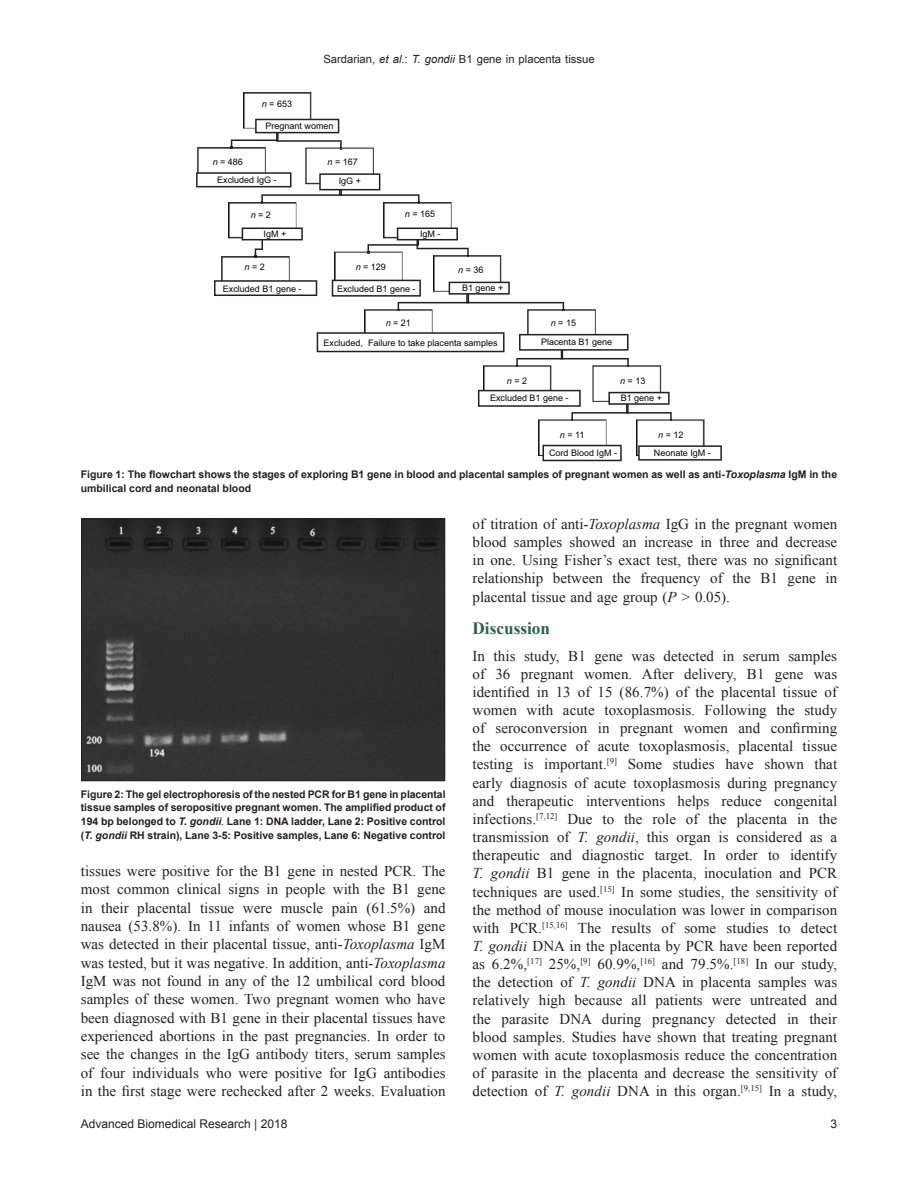
<style>
.page{position:relative;width:918px;height:1188px;background:#fff}
.page>*{position:absolute;margin:0;border:0;box-sizing:border-box;transform-origin:0 0}
.t1{font:700 17.25px "Times New Roman";color:#286446}
.TX{font:15px/18.1px "Times New Roman";color:#231f20;text-align:justify}
.t2{font:12px "Arial";color:#231f20}
.t3{font:11.25px "Arial";color:#231f20}
.FGC{font:700 10.5px/13.6px "Arial";color:#231f20;text-align:justify}
.t4{font:9px/17.2px "Arial";color:#040503}
.s1{font-style:italic}
.s2{font-weight:400;font-style:italic}
</style>
<div class="page">
<img style="left:83px;top:521px;width:360px;height:258px">
<div style="left:81px;top:519px;width:364px;height:262px;border:1px solid #231f20"></div>
<img style="left:243px;top:92px;width:68px;height:27px">
<img style="left:197px;top:147px;width:69px;height:25px">
<img style="left:305px;top:148px;width:69px;height:24px">
<svg style="left:231px;top:119px;width:111px;height:30px"></svg>
<img style="left:228px;top:203px;width:68px;height:35px">
<img style="left:221px;top:256px;width:69px;height:24px">
<svg style="left:242px;top:228px;width:61px;height:29px"></svg>
<svg style="left:214px;top:280px;width:103px;height:16px"></svg>
<img style="left:383px;top:202px;width:69px;height:26px">
<svg style="left:196px;top:172px;width:224px;height:31px"></svg>
<img style="left:334px;top:252px;width:69px;height:28px">
<img style="left:433px;top:255px;width:68px;height:25px">
<svg style="left:368px;top:228px;width:101px;height:29px"></svg>
<img style="left:364px;top:311px;width:69px;height:21px">
<svg style="left:317px;top:332px;width:188px;height:20px"></svg>
<img style="left:527px;top:309px;width:69px;height:25px">
<svg style="left:332px;top:280px;width:232px;height:31px"></svg>
<img style="left:483px;top:365px;width:68px;height:25px">
<img style="left:593px;top:365px;width:68px;height:25px">
<svg style="left:516px;top:334px;width:113px;height:33px"></svg>
<img style="left:538px;top:421px;width:69px;height:35px">
<svg style="left:543px;top:445px;width:79px;height:16px"></svg>
<img style="left:636px;top:419px;width:68px;height:37px">
<svg style="left:478px;top:390px;width:194px;height:31px"></svg>
<svg style="left:638px;top:445px;width:84px;height:16px"></svg>
<p class="t4" style="left:262px;top:95px;width:32px"><span class="s1">n</span> = 653</p>
<p class="t3" style="left:323px;top:51px;width:273px">Sardarian, <span class="s1">et al</span>.: <span class="s1">T. gondii</span> B1 gene in placenta tissue</p>
<p class="t4" style="left:266px;top:117px;width:70px">Pregnant women</p>
<p class="t4" style="left:213px;top:153px;width:32px"><span class="s1">n</span> = 486</p>
<p class="t4" style="left:328px;top:153px;width:32px"><span class="s1">n</span> = 167</p>
<p class="t4" style="left:217px;top:171px;width:61px">Excluded IgG -</p>
<p class="t4" style="left:339px;top:172px;width:24px">IgG +</p>
<p class="t4" style="left:264px;top:205px;width:24px;line-height:19.4px;text-indent:-13px"><span class="s1">n</span> = 2<br>IgM +</p>
<p class="t4" style="left:420px;top:204px;width:22px;line-height:19.5px;text-indent:-15px"><span class="s1">n</span> = 165<br>IgM -</p>
<p class="t4" style="left:245px;top:258px;width:22px"><span class="s1">n</span> = 2</p>
<p class="t4" style="left:356px;top:258px;width:32px"><span class="s1">n</span> = 129</p>
<p class="t4" style="left:458px;top:262px;width:27px"><span class="s1">n</span> = 36</p>
<p class="t4" style="left:223px;top:280px;width:80px">Excluded B1 gene -</p>
<p class="t4" style="left:337px;top:280px;width:80px">Excluded B1 gene -</p>
<p class="t4" style="left:462px;top:279px;width:43px">B1 gene +</p>
<p class="t4" style="left:386px;top:314px;width:27px"><span class="s1">n</span> = 21</p>
<p class="t4" style="left:324px;top:334px;width:176px">Excluded, Failure to take placenta samples</p>
<p class="t4" style="left:541px;top:313px;width:73px;line-height:19.2px;text-indent:10px"><span class="s1">n</span> = 15<br>Placenta B1 gene</p>
<p class="t4" style="left:490px;top:372px;width:80px;text-indent:17px"><span class="s1">n</span> = 2<br>Excluded B1 gene -</p>
<p class="t4" style="left:620px;top:372px;width:43px"><span class="s1">n</span> = 13<br>B1 gene +</p>
<p class="t4" style="left:560px;top:426px;width:26px"><span class="s1">n</span> = 11</p>
<p class="t4" style="left:658px;top:426px;width:27px"><span class="s1">n</span> = 12</p>
<p class="t4" style="left:549px;top:444px;width:70px">Cord Blood IgM -</p>
<p class="t4" style="left:654px;top:444px;width:59px">Neonate IgM -</p>
<p class="FGC" style="left:81px;top:468px;width:758px">Figure 1: The flowchart shows the stages of exploring B1 gene in blood and placental samples of pregnant women as well as anti‑<span class="s1">Toxoplasma</span> IgM in the umbilical cord and neonatal blood</p>
<p class="FGC" style="left:81px;top:787px;width:366px">Figure 2: The gel electrophoresis of the nested PCR for B1 gene in placental tissue samples of seropositive pregnant women. The amplified product of 194 bp belonged to <span class="s1">T. gondii</span><span class="s2">.</span> Lane 1: DNA ladder, Lane 2: Positive control (<span class="s1">T. gondii</span> RH strain), Lane 3‑5: Positive samples, Lane 6: Negative control</p>
<p class="TX" style="left:81px;top:862px;width:366px">tissues were positive for the B1 gene in nested PCR. The most common clinical signs in people with the B1 gene in their placental tissue were muscle pain (61.5%) and nausea (53.8%). In 11 infants of women whose B1 gene was detected in their placental tissue, anti‑<span class="s1">Toxoplasma</span> IgM was tested, but it was negative. In addition, anti‑<span class="s1">Toxoplasma </span>IgM was not found in any of the 12 umbilical cord blood samples of these women. Two pregnant women who have been diagnosed with B1 gene in their placental tissues have experienced abortions in the past pregnancies. In order to see the changes in the IgG antibody titers, serum samples of four individuals who were positive for IgG antibodies in the first stage were rechecked after 2 weeks. Evaluation</p>
<p class="TX" style="left:472px;top:515px;width:366px">of titration of anti‑<span class="s1">Toxoplasma</span> IgG in the pregnant women blood samples showed an increase in three and decrease in one. Using Fisher’s exact test, there was no significant relationship between the frequency of the B1 gene in placental tissue and age group (<span class="s1">P</span> &gt; 0.05).</p>
<h1 class="t1" style="left:472px;top:616px;width:79px">Discussion</h1>
<p class="TX" style="left:472px;top:646px;width:366px">In this study, B1 gene was detected in serum samples of 36 pregnant women. After delivery, B1 gene was identified in 13 of 15 (86.7%) of the placental tissue of women with acute toxoplasmosis. Following the study of seroconversion in pregnant women and confirming the occurrence of acute toxoplasmosis, placental tissue testing is important.<sup>[9]</sup> Some studies have shown that early diagnosis of acute toxoplasmosis during pregnancy and therapeutic interventions helps reduce congenital infections.<sup>[7,12]</sup> Due to the role of the placenta in the transmission of <span class="s1">T. gondii</span>, this organ is considered as a therapeutic and diagnostic target. In order to identify <span class="s1">T. gondii</span> B1 gene in the placenta, inoculation and PCR techniques are used.<sup>[15]</sup> In some studies, the sensitivity of the method of mouse inoculation was lower in comparison with PCR.<sup>[15,16]</sup> The results of some studies to detect <span class="s1">T. gondii</span> DNA in the placenta by PCR have been reported as 6.2%,<sup>[17]</sup> 25%,<sup>[9]</sup> 60.9%,<sup>[16]</sup> and 79.5%.<sup>[18]</sup> In our study, the detection of <span class="s1">T. gondii</span> DNA in placenta samples was relatively high because all patients were untreated and the parasite DNA during pregnancy detected in their blood samples. Studies have shown that treating pregnant women with acute toxoplasmosis reduce the concentration of parasite in the placenta and decrease the sensitivity of detection of <span class="s1">T. gondii</span> DNA in this organ.<sup>[9,15]</sup> In a study,</p>
<p class="t2" style="left:81px;top:1116px;width:208px">Advanced Biomedical Research | 2018</p>
<p class="t2" style="left:830px;top:1116px;width:8px">3</p>
</div>
